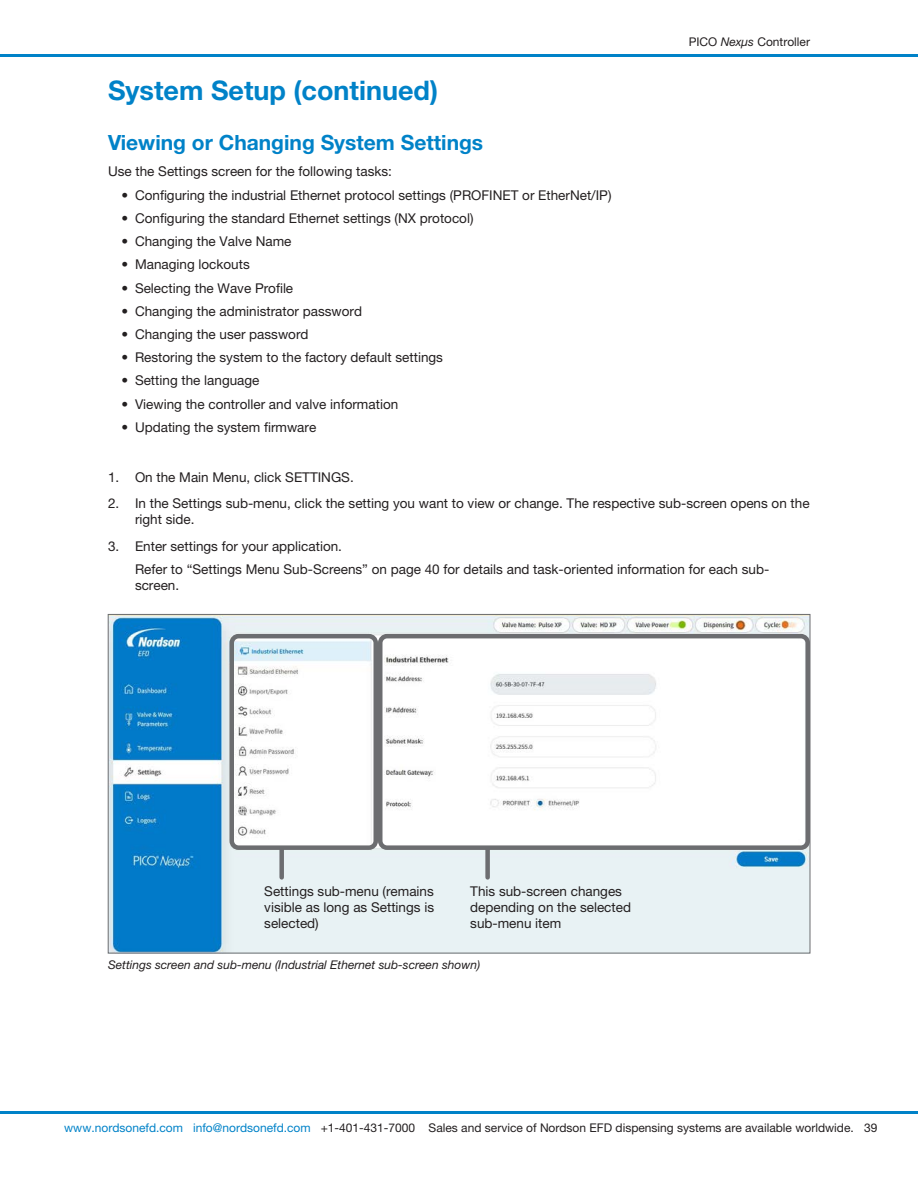
<style>
.page{position:relative;width:918px;height:1188px;background:#fff}
.page>*{position:absolute;margin:0;border:0;box-sizing:border-box;transform-origin:0 0}
.EFD-Head-Lev1_contd{font:700 27px "Helvetica Neue LT Pro";color:#0082c8}
.EFD-Head-Lev2{font:700 21px "Helvetica Neue LT Pro";color:#0082c8}
.EFD-Indent-0_25-9L{font:13.5px/16.2px "Helvetica Neue LT Pro";color:#231f20}
.EFD-Callout-9L{font:13.5px/16.2px "Helvetica Neue LT Pro";color:#231f20;text-align:justify}
.EFD-BodyText-9L{font:13.5px "Helvetica Neue LT Pro";color:#231f20}
.t1{font:12px "Helvetica Neue LT Pro";color:#231f20}
.EFD-Caption-L{font:italic 12px "Helvetica Neue LT Pro";color:#231f20}
.s1{font-style:italic}
.s2{color:#0082c8}
</style>
<div class="page">
<hr style="left:1px;top:54px;width:917px;height:2px;background:#0082c8">
<hr style="left:0;top:1112px;width:918px;height:2px;background:#0082c8">
<img style="left:110px;top:616px;width:698px;height:335px">
<div style="left:230px;top:634px;width:148px;height:216px;border:4px solid #6c6d70;border-radius:7px"></div>
<div style="left:378px;top:634px;width:432px;height:216px;border:4px solid #6c6d70;border-radius:7px"></div>
<div style="left:279px;top:848px;width:5px;height:29px;background:#6c6d70"></div>
<div style="left:485px;top:848px;width:5px;height:29px;background:#6c6d70"></div>
<p class="t1" style="left:689px;top:35px;width:123px">PICO <span class="s1">Nexμs</span> Controller</p>
<p class="EFD-Head-Lev1_contd" style="left:108px;top:74px;width:332px">System Setup (continued)</p>
<p class="EFD-Head-Lev2" style="left:108px;top:129px;width:377px">Viewing or Changing System Settings</p>
<p class="EFD-BodyText-9L" style="left:108px;top:164px;width:286px">Use the Settings screen for the following tasks:</p>
<p class="EFD-Indent-0_25-9L" style="left:122px;top:187px;width:492px">• Configuring the industrial Ethernet protocol settings (PROFINET or EtherNet/IP)</p>
<p class="EFD-Indent-0_25-9L" style="left:122px;top:210px;width:354px">• Configuring the standard Ethernet settings (NX protocol)</p>
<p class="EFD-Indent-0_25-9L" style="left:122px;top:233px;width:172px">• Changing the Valve Name</p>
<p class="EFD-Indent-0_25-9L" style="left:122px;top:256px;width:130px">• Managing lockouts</p>
<p class="EFD-Indent-0_25-9L" style="left:122px;top:279px;width:173px">• Selecting the Wave Profile</p>
<p class="EFD-Indent-0_25-9L" style="left:122px;top:303px;width:242px">• Changing the administrator password</p>
<p class="EFD-Indent-0_25-9L" style="left:122px;top:326px;width:189px">• Changing the user password</p>
<p class="EFD-Indent-0_25-9L" style="left:122px;top:349px;width:323px">• Restoring the system to the factory default settings</p>
<p class="EFD-Indent-0_25-9L" style="left:122px;top:372px;width:140px">• Setting the language</p>
<p class="EFD-Indent-0_25-9L" style="left:122px;top:396px;width:278px">• Viewing the controller and valve information</p>
<p class="EFD-Indent-0_25-9L" style="left:122px;top:419px;width:196px">• Updating the system firmware</p>
<p class="EFD-Indent-0_25-9L" style="left:108px;top:468px;width:247px">1. On the Main Menu, click SETTINGS.</p>
<p class="EFD-Indent-0_25-9L" style="left:135px;top:495px;width:676px;text-indent:-27px">2. In the Settings sub-menu, click the setting you want to view or change. The respective sub-screen opens on the right side.</p>
<p class="EFD-Indent-0_25-9L" style="left:108px;top:538px;width:236px">3. Enter settings for your application.</p>
<p class="EFD-Indent-0_25-9L" style="left:135px;top:561px;width:636px">Refer to “Settings Menu Sub-Screens” on page 40 for details and task-oriented information for each sub&shy;screen.</p>
<p class="EFD-Callout-9L" style="left:264px;top:883px;width:171px">Settings sub-menu (remains visible as long as Settings is selected)</p>
<p class="EFD-Callout-9L" style="left:470px;top:883px;width:162px;text-align:left">This sub-screen changes depending on the selected sub-menu item</p>
<p class="EFD-Caption-L" style="left:108px;top:958px;width:374px">Settings screen and sub-menu (Industrial Ethernet sub-screen shown)</p>
<p class="t1" style="left:64px;top:1121px;width:791px"><span class="s2">www.nordsonefd.com info@nordsonefd.com</span> +1-401-431-7000 Sales and service of Nordson EFD dispensing systems are available worldwide.</p>
<p class="t1" style="left:864px;top:1121px;width:15px">39</p>
</div>
